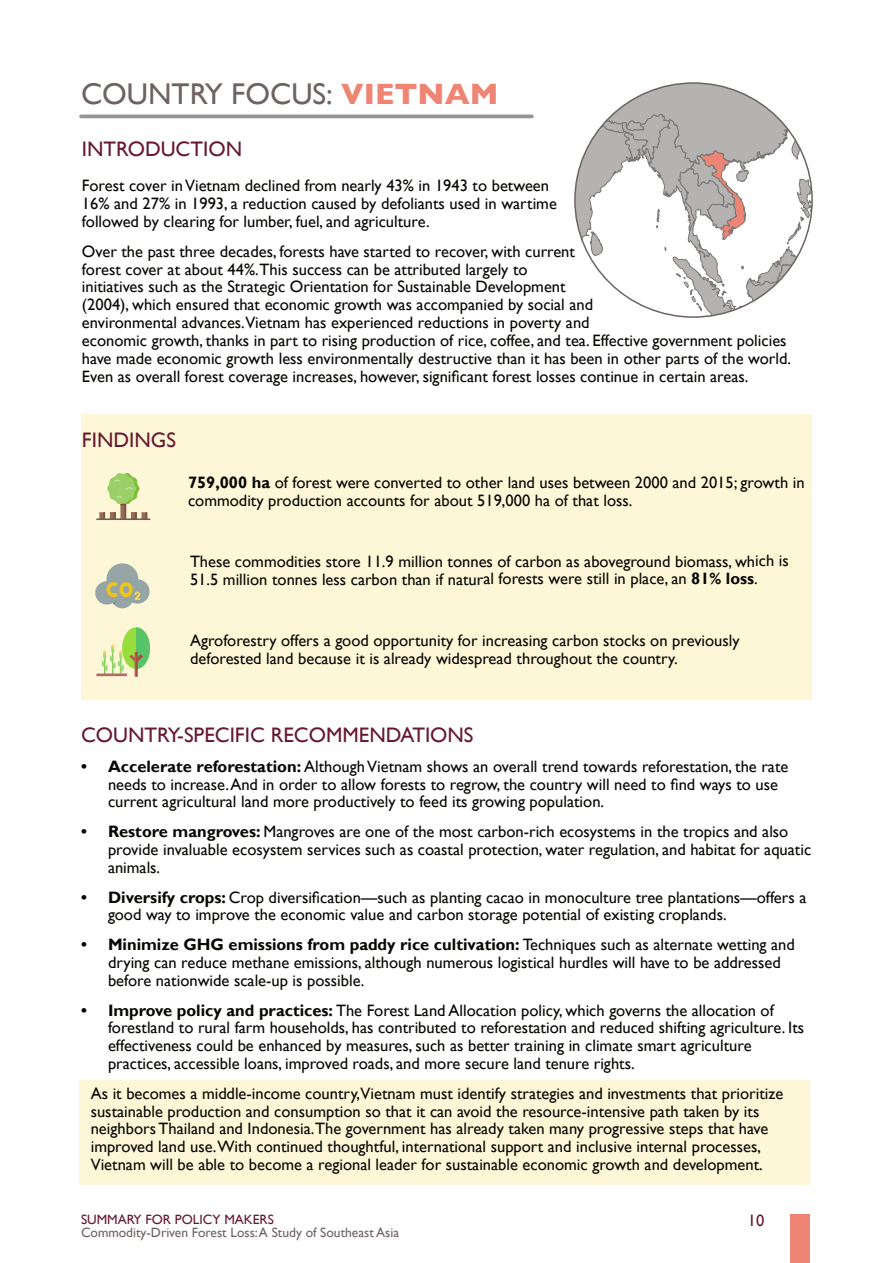
<style>
.page{position:relative;width:893px;height:1263px;background:#fff}
.page>*{position:absolute;margin:0;border:0;box-sizing:border-box;transform-origin:0 0}
.t1{font:30px "Gill Sans";color:#6d6362}
.t2{font:21px "Gill Sans";color:#671931}
.t3{font:16.5px/17.9px "Gill Sans";color:#080704}
.t4{font:16.5px "Gill Sans";color:#671931}
.t5{font:13.5px "Gill Sans";color:#6d6362}
.t6{font:13.5px "Gill Sans";color:#671931}
.s1{font-weight:700;color:#ee8574}
.s2{font-weight:700}
</style>
<div class="page">
<div style="left:79px;top:1080px;width:731px;height:105px;background:#fef7d7"></div>
<div style="left:81px;top:414px;width:731px;height:285px;background:#fef7d7"></div>
<svg style="left:575px;top:83px;width:238px;height:234px"></svg>
<svg style="left:99px;top:473px;width:48px;height:45px"></svg>
<hr style="left:96px;top:518px;width:54px;height:2px;background:#665e66">
<svg style="left:95px;top:563px;width:55px;height:46px"></svg>
<svg style="left:96px;top:627px;width:54px;height:50px"></svg>
<hr style="left:81px;top:115px;width:451px;height:3px;background:#939598">
<div style="left:791px;top:1214px;width:19px;height:49px;background:#ee8574"></div>
<h1 class="t1" style="left:81px;top:83px;width:419px">COUNTRY FOCUS: <span class="s1">VIETNAM</span></h1>
<p class="t2" style="left:82px;top:141px;width:162px">INTRODUCTION</p>
<p class="t3" style="left:82px;top:179px;width:476px">Forest cover in Vietnam declined from nearly 43% in 1943 to between<br>16% and 27% in 1993, a reduction caused by defoliants used in wartime followed by clearing for lumber, fuel, and agriculture.</p>
<p class="t3" style="left:82px;top:244px;width:711px">Over the past three decades, forests have started to recover, with current<br>forest cover at about 44%.This success can be attributed largely to<br>initiatives such as the Strategic Orientation for Sustainable Development<br>(2004), which ensured that economic growth was accompanied by social and<br>environmental advances.Vietnam has experienced reductions in poverty and<br>economic growth, thanks in part to rising production of rice, coffee, and tea. Effective government policies have made economic growth less environmentally destructive than it has been in other parts of the world.<br>Even as overall forest coverage increases, however, significant forest losses continue in certain areas.</p>
<p class="t2" style="left:82px;top:432px;width:96px">FINDINGS</p>
<p class="t3" style="left:188px;top:475px;width:618px"><span class="s2">759,000 ha</span> of forest were converted to other land uses between 2000 and 2015; growth in commodity production accounts for about 519,000 ha of that loss.</p>
<p class="t3" style="left:190px;top:554px;width:600px">These commodities store 11.9 million tonnes of carbon as aboveground biomass, which is<br>51.5 million tonnes less carbon than if natural forests were still in place, an <span class="s2">81% loss</span>.</p>
<p class="t3" style="left:190px;top:633px;width:551px">Agroforestry offers a good opportunity for increasing carbon stocks on previously deforested land because it is already widespread throughout the country.</p>
<p class="t2" style="left:81px;top:727px;width:394px">COUNTRY-SPECIFIC RECOMMENDATIONS</p>
<p class="t3" style="left:108px;top:759px;width:682px;text-indent:-27px"><span class="s2">• Accelerate reforestation:</span> Although Vietnam shows an overall trend towards reforestation, the rate needs to increase.And in order to allow forests to regrow, the country will need to find ways to use current agricultural land more productively to feed its growing population.</p>
<p class="t3" style="left:108px;top:824px;width:705px;text-indent:-27px"><span class="s2">• Restore mangroves:</span> Mangroves are one of the most carbon-rich ecosystems in the tropics and also provide invaluable ecosystem services such as coastal protection, water regulation, and habitat for aquatic animals.</p>
<p class="t3" style="left:108px;top:890px;width:700px;text-indent:-27px"><span class="s2">• Diversify crops:</span> Crop diversification—such as planting cacao in monoculture tree plantations—offers a good way to improve the economic value and carbon storage potential of existing croplands.</p>
<p class="t3" style="left:108px;top:937px;width:688px;text-indent:-27px"><span class="s2">• Minimize GHG emissions from paddy rice cultivation:</span> Techniques such as alternate wetting and drying can reduce methane emissions, although numerous logistical hurdles will have to be addressed before nationwide scale-up is possible.</p>
<p class="t3" style="left:108px;top:1003px;width:698px;text-indent:-27px"><span class="s2">• Improve policy and practices:</span> The Forest Land Allocation policy, which governs the allocation of forestland to rural farm households, has contributed to reforestation and reduced shifting agriculture. Its effectiveness could be enhanced by measures, such as better training in climate smart agriculture practices, accessible loans, improved roads, and more secure land tenure rights.</p>
<p class="t3" style="left:91px;top:1086px;width:694px">As it becomes a middle-income country,Vietnam must identify strategies and investments that prioritize sustainable production and consumption so that it can avoid the resource-intensive path taken by its neighbors Thailand and Indonesia.The government has already taken many progressive steps that have improved land use.With continued thoughtful, international support and inclusive internal processes, Vietnam will be able to become a regional leader for sustainable economic growth and development.</p>
<p class="t6" style="left:81px;top:1214px;width:194px">SUMMARY FOR POLICY MAKERS</p>
<p class="t5" style="left:81px;top:1228px;width:320px">Commodity-Driven Forest Loss:A Study of Southeast Asia</p>
<p class="t4" style="left:748px;top:1214px;width:18px">10</p>
</div>
